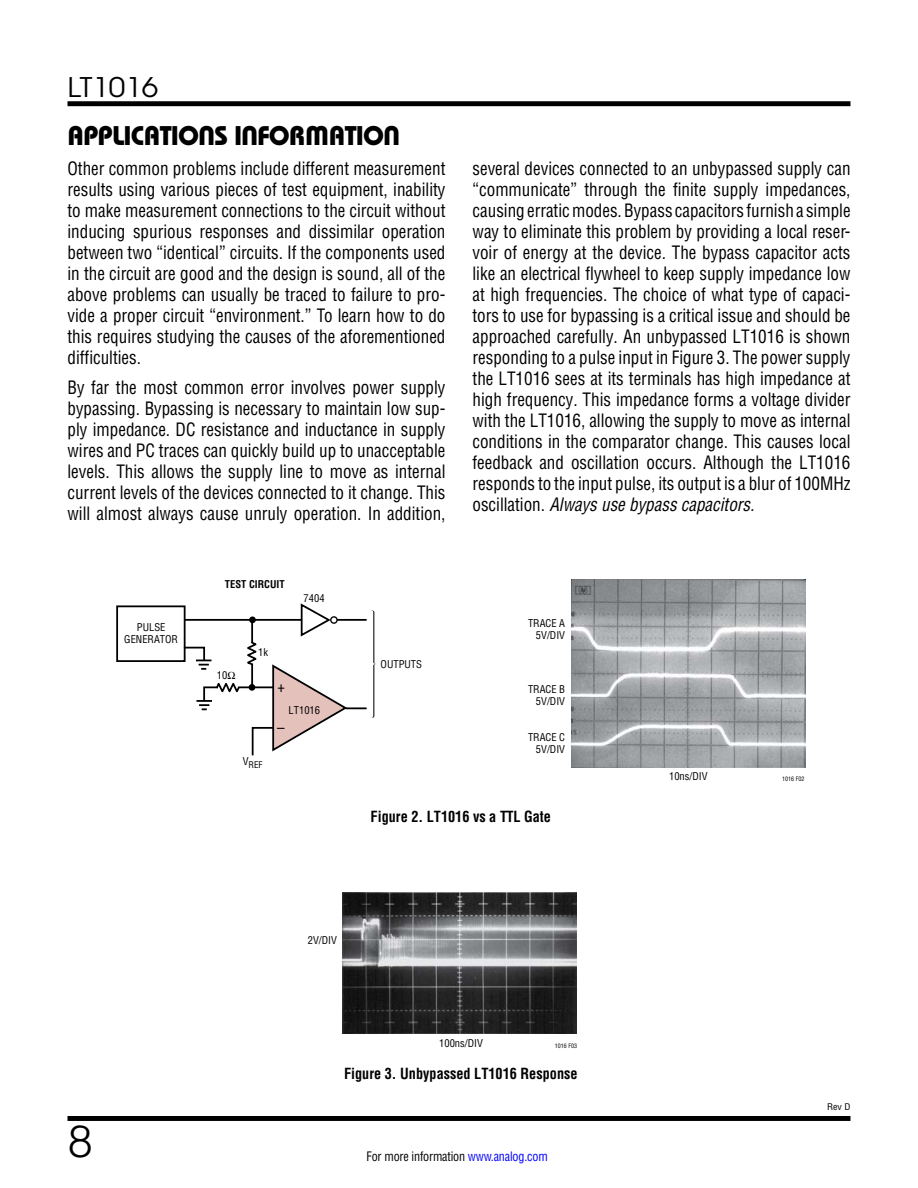
<style>
.page{position:relative;width:918px;height:1188px;background:#fff}
.page>*{position:absolute;margin:0;border:0;box-sizing:border-box;transform-origin:0 0}
.t1{font:300 45px "Helvetica";color:#000}
.t2{font:27px "Linear Bauhaus";letter-spacing:-.02em;color:#000}
.t3{font:27px "Avant Garde";color:#000;scale:1.1 1}
.t4{font:18px/21px "Linear Helv Cond";color:#000;text-align:justify;scale:.95 1}
.t5{font:italic condensed 18px "Helvetica LT Std";color:#000;scale:.95 1}
.t6{font:700 15px "Linear Helv Cond";color:#000;scale:.95 1}
.t7{font:15px "Linear Helv Cond";color:#000}
.t8{font:12.75px "Linear Helv Cond";letter-spacing:-.015em;color:#000;scale:.95 1}
.t9{font:10.5px/12px "Linear Helv Cond";color:#000;text-align:right}
.t10{font:700 10.5px "Linear Helv Cond";color:#000}
.t11{font:9px "Linear Helv Cond";color:#000;scale:1.1 1}
.t12{font:9px "Linear Helv Cond";color:#000}
.t13{font:6px "Linear Helv Cond";color:#000}
.s1{font-family:"Linear Helv Cond";font-style:normal;font-stretch:normal}
.s2{color:#00f}
</style>
<div class="page">
<div style="left:68px;top:101px;width:782px;height:5px;background:#000"></div>
<div style="left:68px;top:1116px;width:782px;height:5px;background:#000"></div>
<img style="left:571px;top:580px;width:234px;height:187px">
<hr style="left:185px;top:619px;width:182px;height:2px;background:#000">
<hr style="left:346px;top:707px;width:21px;height:2px;background:#000">
<svg style="left:116px;top:603px;width:232px;height:153px"></svg>
<svg style="left:371px;top:610px;width:5px;height:108px"></svg>
<img style="left:343px;top:893px;width:234px;height:141px">
<h2 class="t3" style="left:68px;top:70px;width:84px">LT1016</h2>
<h2 class="t2" style="left:68px;top:119px;width:334px">APPLICATIONS INFORMATION</h2>
<p class="t4" style="left:67px;top:158px;width:399px">Other common problems include different measurement results using various pieces of test equipment, inability to make measurement connections to the circuit without inducing spurious responses and dissimilar operation between two “identical” circuits. If the components used in the circuit are good and the design is sound, all of the above problems can usually be traced to failure to pro&shy;vide a proper circuit “environment.” To learn how to do this requires studying the causes of the aforementioned difficulties.</p>
<p class="t4" style="left:68px;top:377px;width:399px">By far the most common error involves power supply bypassing. Bypassing is necessary to maintain low sup&shy;ply impedance. DC resistance and inductance in supply wires and PC traces can quickly build up to unacceptable levels. This allows the supply line to move as internal current levels of the devices connected to it change. This will almost always cause unruly operation. In addition,</p>
<p class="t9" style="left:124px;top:621px;width:55px;text-align:center">PULSE<br>GENERATOR</p>
<p class="t10" style="left:225px;top:578px;width:61px">TEST CIRCUIT</p>
<p class="t9" style="left:217px;top:669px;width:20px">10Ω</p>
<p class="t9" style="left:258px;top:646px;width:11px">1k</p>
<p class="t7" style="left:277px;top:677px;width:9px">+</p>
<p class="t9" style="left:304px;top:592px;width:22px">7404</p>
<p class="t9" style="left:289px;top:704px;width:33px">LT1016</p>
<p class="t12" style="left:243px;top:759px;width:21px"><sup>V</sup>REF</p>
<p class="t7" style="left:277px;top:718px;width:9px">–</p>
<p class="t9" style="left:381px;top:658px;width:43px">OUTPUTS</p>
<p class="t4" style="left:472px;top:158px;width:400px">several devices connected to an unbypassed supply can “communicate” through the finite supply impedances, causing erratic modes. Bypass capacitors furnish a simple way to eliminate this problem by providing a local reser&shy;voir of energy at the device. The bypass capacitor acts like an electrical flywheel to keep supply impedance low at high frequencies. The choice of what type of capaci&shy;tors to use for bypassing is a critical issue and should be approached carefully. An unbypassed LT1016 is shown responding to a pulse input in Figure 3. The power supply the LT1016 sees at its terminals has high impedance at high frequency. This impedance forms a voltage divider with the LT1016, allowing the supply to move as internal conditions in the comparator change. This causes local feedback and oscillation occurs. Although the LT1016 responds to the input pulse, its output is a blur of 100MHz</p>
<p class="t5" style="left:472px;top:493px;width:298px"><span class="s1">oscillation.</span> Always use bypass capacitors.</p>
<p class="t9" style="left:528px;top:617px;width:39px">TRACE A<br>5V/DIV</p>
<p class="t9" style="left:528px;top:683px;width:39px">TRACE B<br>5V/DIV</p>
<p class="t9" style="left:528px;top:731px;width:39px">TRACE C<br>5V/DIV</p>
<p class="t9" style="left:669px;top:770px;width:40px">10ns/DIV</p>
<p class="t13" style="left:782px;top:776px;width:24px">1016 F02</p>
<h1 class="t1" style="left:68px;top:1113px;width:27px">8</h1>
<p class="t6" style="left:371px;top:807px;width:191px">Figure 2. LT1016 vs a TTL Gate</p>
<p class="t9" style="left:308px;top:934px;width:31px">2V/DIV</p>
<p class="t9" style="left:439px;top:1037px;width:45px">100ns/DIV</p>
<p class="t13" style="left:555px;top:1042px;width:24px">1016 F03</p>
<p class="t6" style="left:344px;top:1064px;width:247px">Figure 3. Unbypassed LT1016 Response</p>
<p class="t8" style="left:367px;top:1149px;width:192px">For more information <span class="s2">www.analog.com</span></p>
<p class="t11" style="left:827px;top:1102px;width:23px">Rev D</p>
</div>
